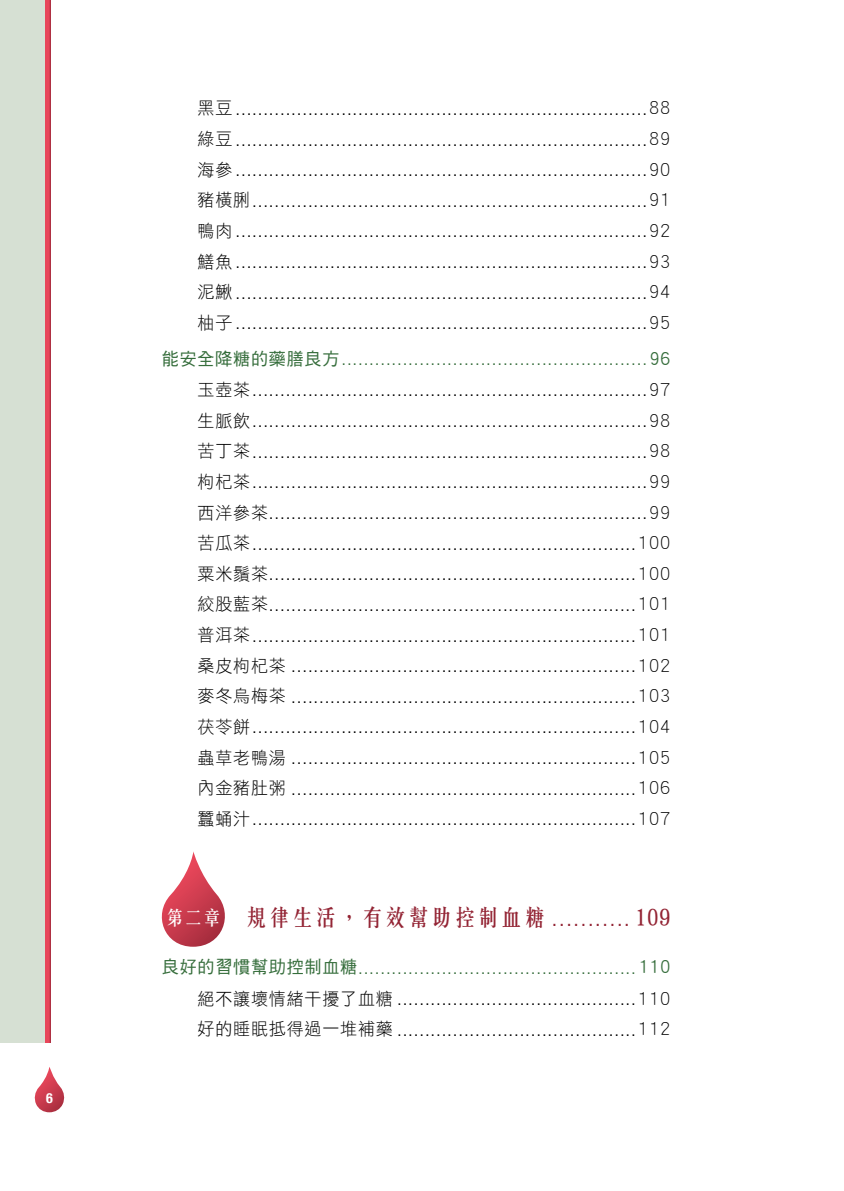
<style>
.page{position:relative;width:844px;height:1191px;background:#fff}
.page>*{position:absolute;margin:0;border:0;box-sizing:border-box;transform-origin:0 0}
.t1{font:500 22.75px "C Song 3 HK";letter-spacing:.05em;color:#932434}
.t2{font:300 17.5px/30.6px "M Hei HK";color:#000;text-align:justify}
.t3{font:700 condensed 14px "Helvetica Neue";color:#fff}
.s1{font-family:"DF Hei HK W3";font-weight:400}
.s2{font-family:"DF Hei HK W5";font-weight:400;color:#356d3b}
.s3{color:#356d3b}
.s4{font-size:19.25px;color:#fff}
.s5{font-family:"M Hei HK";font-weight:300}
</style>
<div class="page">
<div style="left:0;top:0;width:51px;height:1042px;background:#d6e0d3"></div>
<svg style="left:46px;top:0;width:5px;height:1042px;background:#d84053"></svg>
<svg style="left:34px;top:1067px;width:31px;height:46px"></svg>
<svg style="left:161px;top:851px;width:64px;height:95px"></svg>
<p class="t3" style="left:46px;top:1086px;width:8px">6</p>
<p class="t2" style="left:197px;top:92px;width:474px"><span class="s1">黑豆</span> ..........................................................................<span class="s1">88綠豆</span>...........................................................................<span class="s1">89海參</span>...........................................................................<span class="s1">90豬橫脷</span>.......................................................................<span class="s1">91鴨肉</span>...........................................................................<span class="s1">92鱔魚</span>...........................................................................<span class="s1">93泥鰍</span>...........................................................................<span class="s1">94柚子</span>...........................................................................<span class="s1">95</span></p>
<p class="t2" style="left:197px;top:342px;width:474px;text-indent:-36px"><span class="s2">能安全降糖的藥膳良方</span><span class="s3">........................................................</span><span class="s2">96</span><span class="s1">玉壺茶</span>.......................................................................<span class="s1">97生脈飲</span>.......................................................................<span class="s1">98苦丁茶</span>.......................................................................<span class="s1">98枸杞茶</span>.......................................................................<span class="s1">99西洋參茶</span>....................................................................<span class="s1">99苦瓜茶</span>.....................................................................<span class="s1">100粟米鬚茶</span>..................................................................<span class="s1">100絞股藍茶</span>..................................................................<span class="s1">101普洱茶</span>.....................................................................<span class="s1">101桑皮枸杞茶</span> ..............................................................<span class="s1">102麥冬烏梅茶</span> ..............................................................<span class="s1">103茯苓餅</span>.....................................................................<span class="s1">104蟲草老鴨湯</span> ..............................................................<span class="s1">105內金豬肚粥</span> ..............................................................<span class="s1">106蠶蛹汁</span>.....................................................................<span class="s1">107</span></p>
<h1 class="t1" style="left:165px;top:900px;width:506px"><span class="s4">第二章</span> 規律生活，有效幫助控制血糖<span class="s5">............</span> 109</h1>
<p class="t2" style="left:197px;top:951px;width:474px;text-indent:-36px"><span class="s2">良好的習慣幫助控制血糖</span><span class="s3">...................................................</span> <span class="s2">110</span><span class="s1">絕不讓壞情緒干擾了血糖</span> ...........................................<span class="s1">110好的睡眠抵得過一堆補藥</span> ...........................................<span class="s1">112</span></p>
</div>
